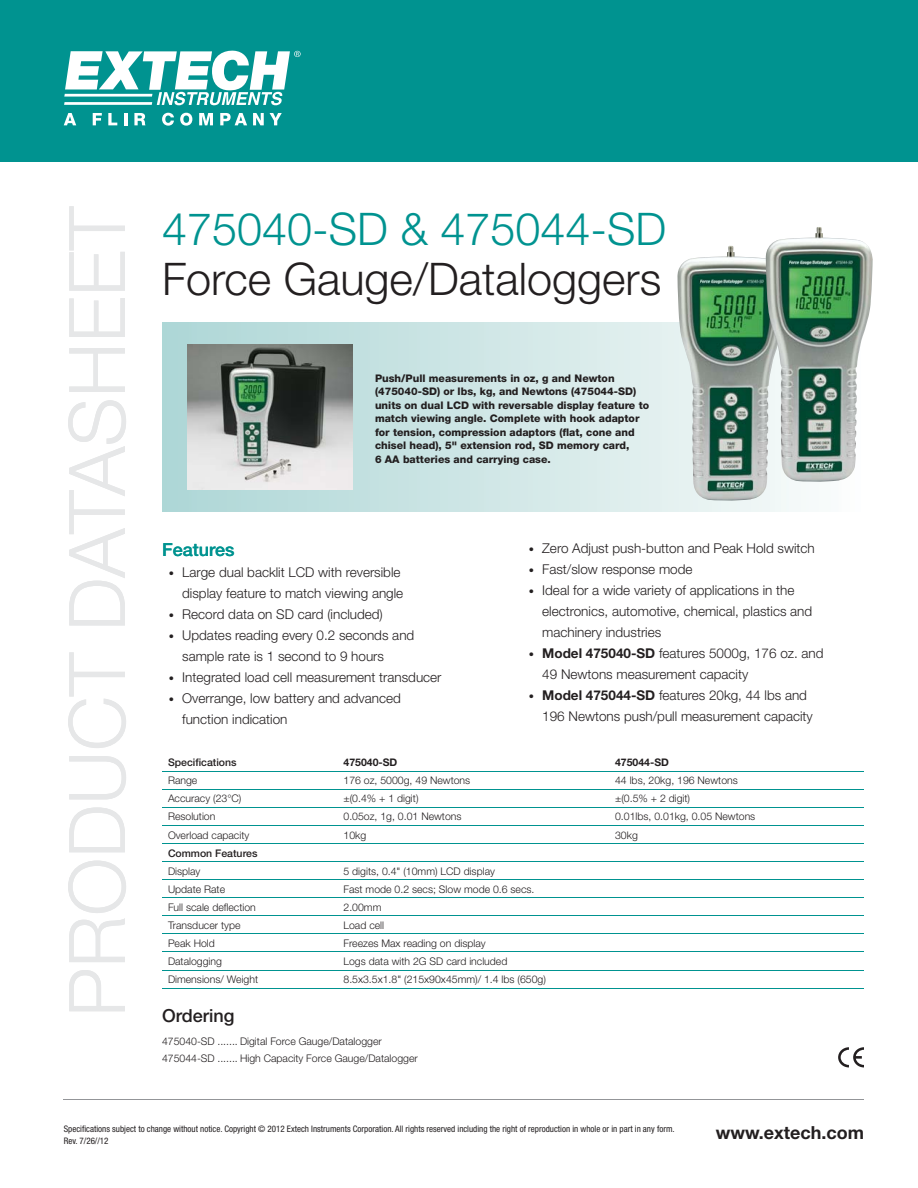
<style>
.page{position:relative;width:918px;height:1188px;background:#fff}
.page>*{position:absolute;margin:0;border:0;box-sizing:border-box;transform-origin:0 0}
.t1{font:300 78px "Helvetica Neue LT";color:#e6e7e8}
.t2{font:300 45px "Helvetica Neue LT";color:#231f20}
.t3{font:300 45px "Helvetica Neue LT";color:#009390}
.t4{font:700 18px "Helvetica Neue LT";color:#231f20}
.t5{font:500 18px "Helvetica Neue LT";color:#009390}
.t6{font:500 18px "Helvetica Neue LT";color:#231f20}
.t7{font:300 13.5px/21px "Helvetica Neue LT";color:#231f20}
.t8{font:300 10.5px/16.5px "Helvetica Neue LT";color:#231f20}
.t9{font:800 10.5px/13.5px "Helvetica Neue LT";color:#231f20}
.t10{font:500 10.5px "Helvetica Neue LT";color:#231f20}
.t11{font:700 10.5px "Helvetica Neue LT";color:#231f20}
.t12{font:condensed 9px/12px "Helvetica Neue LT";color:#231f20}
.s1{font-size:10.5px}
.s2{font-weight:700}
</style>
<div class="page">
<div style="left:0;top:0;width:918px;height:162px;background:#009390"></div>
<svg style="left:64px;top:51px;width:237px;height:54px"></svg>
<svg style="left:64px;top:113px;width:12px;height:12px"></svg>
<svg style="left:93px;top:113px;width:9px;height:12px"></svg>
<svg style="left:108px;top:113px;width:9px;height:12px"></svg>
<svg style="left:124px;top:113px;width:3px;height:12px"></svg>
<svg style="left:134px;top:113px;width:11px;height:12px"></svg>
<svg style="left:162px;top:113px;width:12px;height:13px"></svg>
<svg style="left:180px;top:113px;width:12px;height:13px"></svg>
<svg style="left:199px;top:113px;width:14px;height:12px"></svg>
<svg style="left:220px;top:113px;width:27px;height:12px"></svg>
<svg style="left:253px;top:113px;width:11px;height:12px"></svg>
<svg style="left:270px;top:113px;width:12px;height:12px"></svg>
<hr style="left:64px;top:1099px;width:800px;height:1px;background:#939598">
<img style="left:162px;top:323px;width:639px;height:189px">
<img style="left:188px;top:345px;width:165px;height:144px">
<img style="left:677px;top:246px;width:107px;height:255px">
<img style="left:766px;top:227px;width:107px;height:255px">
<hr style="left:162px;top:771px;width:702px;height:1px;background:#009390">
<hr style="left:162px;top:789px;width:702px;height:1px;background:#009390">
<hr style="left:162px;top:807px;width:702px;height:1px;background:#009390">
<hr style="left:162px;top:825px;width:702px;height:1px;background:#009390">
<hr style="left:162px;top:843px;width:702px;height:1px;background:#009390">
<hr style="left:162px;top:861px;width:702px;height:1px;background:#009390">
<hr style="left:162px;top:879px;width:702px;height:1px;background:#009390">
<hr style="left:162px;top:897px;width:702px;height:1px;background:#009390">
<hr style="left:162px;top:915px;width:702px;height:1px;background:#009390">
<hr style="left:162px;top:934px;width:702px;height:1px;background:#009390">
<hr style="left:162px;top:952px;width:702px;height:1px;background:#009390">
<hr style="left:162px;top:970px;width:702px;height:1px;background:#009390">
<hr style="left:162px;top:988px;width:702px;height:1px;background:#009390">
<svg style="left:838px;top:1047px;width:26px;height:20px"></svg>
<h1 class="t1" style="left:69px;top:1017px;width:812px;rotate:-90deg">PRODUCT DATASHEET</h1>
<h2 class="t3" style="left:162px;top:213px;width:506px">475040-SD &amp; 475044-SD</h2>
<h2 class="t2" style="left:162px;top:263px;width:501px">Force Gauge/Dataloggers</h2>
<p class="t9" style="left:375px;top:372px;width:276px">Push/Pull measurements in oz, g and Newton (475040-SD) or lbs, kg, and Newtons (475044-SD) units on dual LCD with reversable display feature to match viewing angle. Complete with hook adaptor for tension, compression adaptors (flat, cone and chisel head), 5" extension rod, SD memory card,<br>6 AA batteries and carrying case.</p>
<p class="t7" style="left:529px;top:539px;width:288px"><span class="s1">•</span> Zero Adjust push-button and Peak Hold switch</p>
<p class="t7" style="left:529px;top:560px;width:165px"><span class="s1">•</span> Fast/slow response mode</p>
<p class="t7" style="left:542px;top:581px;width:272px;text-indent:-14px"><span class="s1">•</span> Ideal for a wide variety of applications in the electronics, automotive, chemical, plastics and machinery industries</p>
<p class="t7" style="left:542px;top:644px;width:283px;text-indent:-14px"><span class="s1">•</span> <span class="s2">Model 475040-SD</span> features 5000g, 176 oz. and<br>49 Newtons measurement capacity</p>
<p class="t7" style="left:542px;top:686px;width:272px;text-indent:-14px"><span class="s1">•</span> <span class="s2">Model 475044-SD</span> features 20kg, 44 lbs and<br>196 Newtons push/pull measurement capacity</p>
<h3 class="t5" style="left:162px;top:543px;width:74px">Features</h3>
<p class="t7" style="left:169px;top:563px;width:236px;text-align:right"><span class="s1">•</span> Large dual backlit LCD with reversible display feature to match viewing angle</p>
<p class="t7" style="left:169px;top:605px;width:216px"><span class="s1">•</span> Record data on SD card (included)</p>
<p class="t7" style="left:182px;top:626px;width:234px;text-indent:-14px"><span class="s1">•</span> Updates reading every 0.2 seconds and sample rate is 1 second to 9 hours</p>
<p class="t7" style="left:169px;top:668px;width:274px"><span class="s1">•</span> Integrated load cell measurement transducer</p>
<p class="t7" style="left:182px;top:689px;width:220px;text-indent:-14px"><span class="s1">•</span> Overrange, low battery and advanced function indication</p>
<p class="t10" style="left:168px;top:758px;width:70px">Specifications</p>
<p class="t11" style="left:344px;top:758px;width:55px">475040-SD</p>
<p class="t11" style="left:615px;top:758px;width:55px">475044-SD</p>
<p class="t8" style="left:168px;top:773px;width:31px">Range</p>
<p class="t8" style="left:343px;top:773px;width:128px">176 oz, 5000g, 49 Newtons</p>
<p class="t8" style="left:615px;top:773px;width:124px">44 lbs, 20kg, 196 Newtons</p>
<p class="t8" style="left:168px;top:791px;width:75px">Accuracy (23°C)</p>
<p class="t8" style="left:343px;top:791px;width:77px">±(0.4% + 1 digit)</p>
<p class="t8" style="left:615px;top:791px;width:77px">±(0.5% + 2 digit)</p>
<p class="t8" style="left:168px;top:809px;width:49px">Resolution</p>
<p class="t8" style="left:343px;top:809px;width:120px">0.05oz, 1g, 0.01 Newtons</p>
<p class="t8" style="left:615px;top:809px;width:142px">0.01lbs, 0.01kg, 0.05 Newtons</p>
<p class="t8" style="left:168px;top:827px;width:83px">Overload capacity</p>
<p class="t8" style="left:343px;top:827px;width:24px">10kg</p>
<p class="t8" style="left:615px;top:827px;width:24px">30kg</p>
<p class="t10" style="left:168px;top:849px;width:91px">Common Features</p>
<p class="t8" style="left:168px;top:864px;width:34px">Display</p>
<p class="t8" style="left:343px;top:864px;width:153px">5 digits, 0.4" (10mm) LCD display</p>
<p class="t8" style="left:168px;top:882px;width:59px">Update Rate</p>
<p class="t8" style="left:343px;top:882px;width:193px">Fast mode 0.2 secs; Slow mode 0.6 secs.</p>
<p class="t8" style="left:168px;top:900px;width:89px">Full scale deflection</p>
<p class="t8" style="left:343px;top:900px;width:39px">2.00mm</p>
<p class="t8" style="left:168px;top:918px;width:74px">Transducer type</p>
<p class="t8" style="left:344px;top:918px;width:42px">Load cell</p>
<p class="t8" style="left:168px;top:936px;width:48px">Peak Hold</p>
<p class="t8" style="left:343px;top:936px;width:144px">Freezes Max reading on display</p>
<p class="t8" style="left:168px;top:954px;width:56px">Datalogging</p>
<p class="t8" style="left:343px;top:954px;width:165px">Logs data with 2G SD card included</p>
<p class="t8" style="left:168px;top:972px;width:92px">Dimensions/ Weight</p>
<p class="t8" style="left:343px;top:972px;width:204px">8.5x3.5x1.8" (215x90x45mm)/ 1.4 lbs (650g)</p>
<h3 class="t6" style="left:162px;top:1009px;width:74px">Ordering</h3>
<p class="t8" style="left:162px;top:1034px;width:257px">475040-SD ....... Digital Force Gauge/Datalogger<br>475044-SD ....... High Capacity Force Gauge/Datalogger</p>
<p class="t12" style="left:64px;top:1124px;width:612px">Specifications subject to change without notice. Copyright © 2012 Extech Instruments Corporation. All rights reserved including the right of reproduction in whole or in part in any form.<br>Rev. 7/26//12</p>
<h3 class="t4" style="left:716px;top:1126px;width:150px">www.extech.com</h3>
</div>
